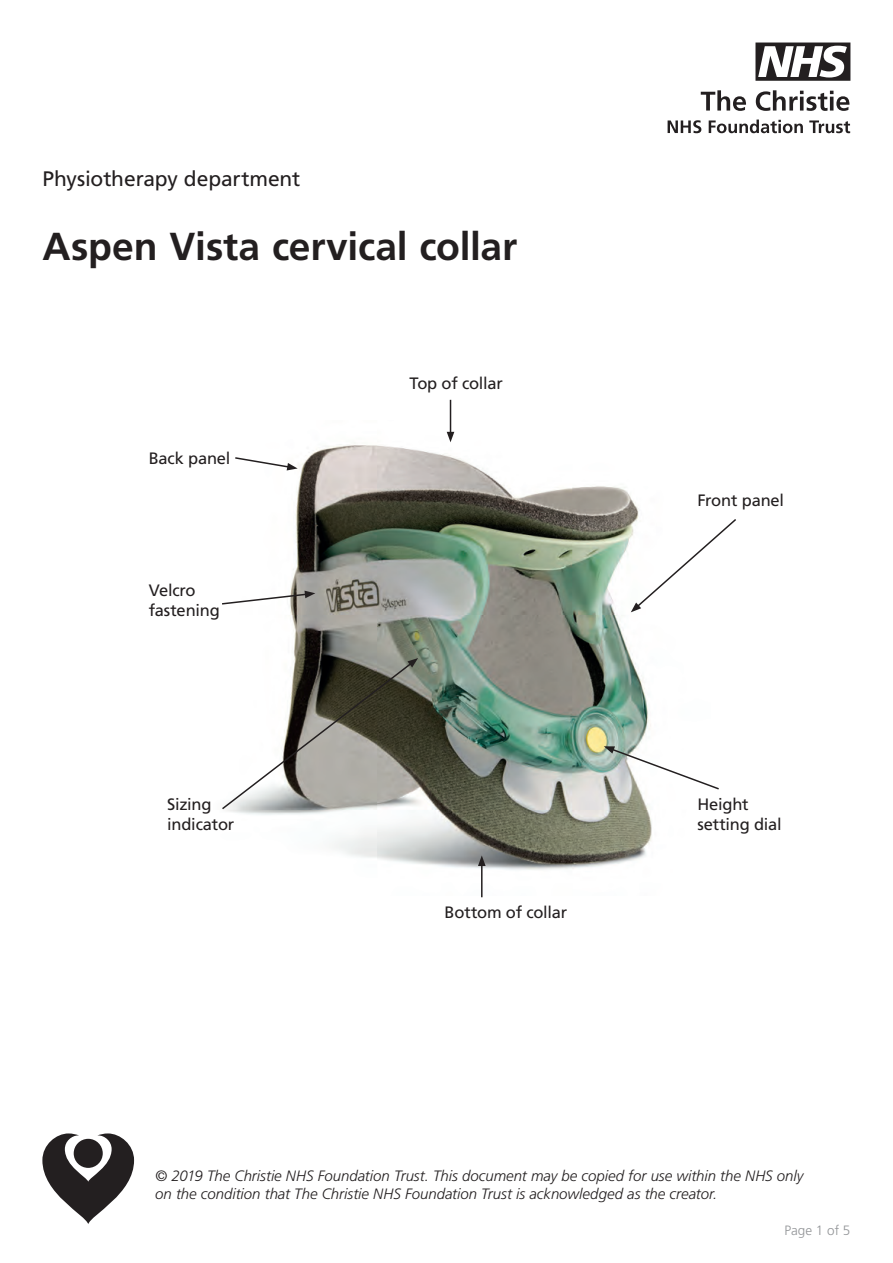
<style>
.page{position:relative;width:893px;height:1263px;background:#fff}
.page>*{position:absolute;margin:0;border:0;box-sizing:border-box;transform-origin:0 0}
.t1{font:700 39px "Frutiger";letter-spacing:-.005em;color:#231f20}
.t2{font:21px "Frutiger";letter-spacing:-.005em;color:#231f20}
.t3{font:16.5px/19.8px "Frutiger";letter-spacing:-.015em;color:#231f20}
.t4{font:italic 300 15px/18px "Frutiger";letter-spacing:-.005em;color:#231f20}
.t5{font:300 13.5px "Frutiger";color:#939598}
</style>
<div class="page">
<svg style="left:668px;top:120px;width:182px;height:13px"></svg>
<svg style="left:701px;top:90px;width:148px;height:21px"></svg>
<svg style="left:755px;top:43px;width:95px;height:38px"></svg>
<svg style="left:42px;top:1133px;width:92px;height:91px"></svg>
<div style="left:74px;top:1139px;width:29px;height:29px;background:#231f20;border-radius:50%"></div>
<img style="left:230px;top:420px;width:422px;height:450px">
<hr style="left:450px;top:400px;width:1px;height:34px;background:#231f20">
<svg style="left:447px;top:432px;width:7px;height:10px"></svg>
<svg style="left:631px;top:517px;width:105px;height:95px"></svg>
<svg style="left:604px;top:746px;width:115px;height:45px"></svg>
<hr style="left:481px;top:864px;width:2px;height:33px;background:#231f20">
<svg style="left:478px;top:855px;width:8px;height:11px"></svg>
<svg style="left:222px;top:658px;width:196px;height:153px"></svg>
<svg style="left:222px;top:591px;width:93px;height:14px"></svg>
<svg style="left:234px;top:456px;width:64px;height:14px"></svg>
<h2 class="t2" style="left:43px;top:167px;width:259px">Physiotherapy department</h2>
<h1 class="t1" style="left:43px;top:223px;width:476px">Aspen Vista cervical collar</h1>
<p class="t3" style="left:149px;top:448px;width:83px">Back panel</p>
<p class="t3" style="left:149px;top:580px;width:72px">Velcro fastening</p>
<p class="t3" style="left:167px;top:794px;width:69px">Sizing indicator</p>
<p class="t3" style="left:410px;top:373px;width:95px">Top of collar</p>
<p class="t3" style="left:445px;top:902px;width:124px">Bottom of collar</p>
<p class="t3" style="left:697px;top:490px;width:88px">Front panel</p>
<p class="t3" style="left:697px;top:794px;width:86px">Height setting dial</p>
<p class="t4" style="left:155px;top:1167px;width:650px">© 2019 The Christie NHS Foundation Trust. This document may be copied for use within the NHS only on the condition that The Christie NHS Foundation Trust is acknowledged as the creator.</p>
<p class="t5" style="left:784px;top:1223px;width:68px">Page 1 of 5</p>
</div>
